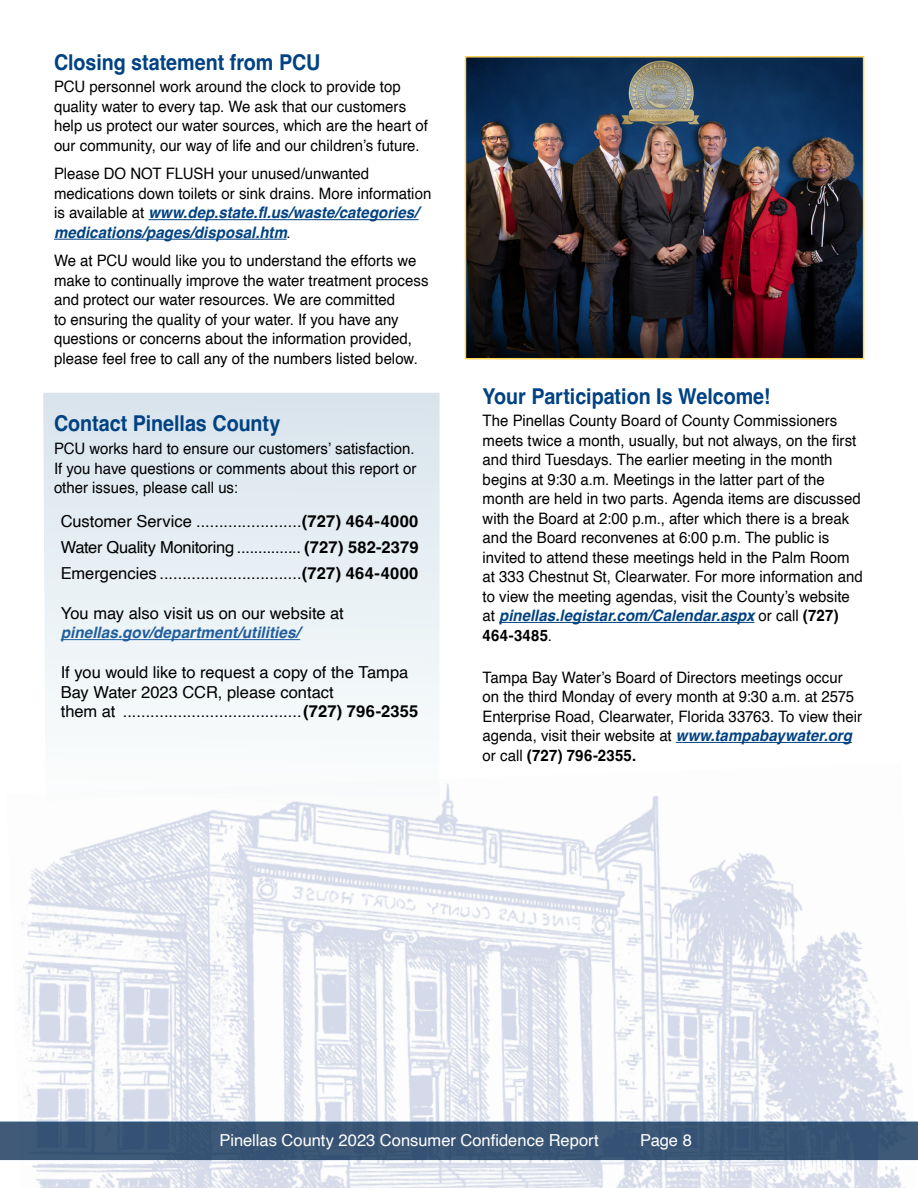
<style>
.page{position:relative;width:918px;height:1188px;background:#fff}
.page>*{position:absolute;margin:0;border:0;box-sizing:border-box;transform-origin:0 0}
.t1{font:700 21.9px "Helvetica";letter-spacing:-.005em;color:#004282;scale:.9 1}
.t2{font:16.5px/19.5px "Helvetica";color:#000}
.t3{font:16.5px "Helvetica";letter-spacing:-.02em;color:#000}
.t4{font:16.5px "Helvetica";color:#fff}
.t5{font:15.75px/19.5px "Helvetica";color:#000;scale:.95 1}
.t6{font:italic 700 15.75px "Helvetica";letter-spacing:.005em;color:#215e9e}
.s1{font-weight:700;font-style:italic;color:#004282}
.s2{font-weight:700}
</style>
<div class="page">
<img style="left:6px;top:783px;width:910px;height:405px">
<svg style="left:43px;top:393px;width:397px;height:439px"></svg>
<div style="left:0;top:1122px;width:918px;height:38px;background:#395575"></div>
<hr style="left:148px;top:219px;width:271px;height:1px;background:#004282">
<hr style="left:54px;top:239px;width:233px;height:1px;background:#004282">
<hr style="left:61px;top:639px;width:239px;height:1px;background:#215e9e">
<hr style="left:499px;top:622px;width:255px;height:1px;background:#004282">
<hr style="left:676px;top:742px;width:176px;height:1px;background:#004282">
<img style="left:468px;top:59px;width:393px;height:297px">
<div style="left:465px;top:56px;width:399px;height:303px;border:2px solid #ffd65c"></div>
<h3 class="t1" style="left:54px;top:49px;width:298px">Closing statement from PCU</h3>
<p class="t5" style="left:54px;top:78px;width:395px">PCU personnel work around the clock to provide top quality water to every tap. We ask that our customers help us protect our water sources, which are the heart of our community, our way of life and our children’s future.</p>
<p class="t5" style="left:54px;top:165px;width:399px">Please DO NOT FLUSH your unused/unwanted medications down toilets or sink drains. More information is available at <span class="s1">www.dep.state.fl.us/waste/categories/ medications/pages/disposal.htm</span>.</p>
<p class="t5" style="left:54px;top:252px;width:396px">We at PCU would like you to understand the efforts we make to continually improve the water treatment process and protect our water resources. We are committed<br>to ensuring the quality of your water. If you have any questions or concerns about the information provided, please feel free to call any of the numbers listed below.</p>
<h3 class="t1" style="left:54px;top:410px;width:253px">Contact Pinellas County</h3>
<p class="t5" style="left:54px;top:439px;width:383px">PCU works hard to ensure our customers’ satisfaction.<br>If you have questions or comments about this report or other issues, please call us:</p>
<p class="t2" style="left:61px;top:512px;width:359px">Customer Service .......................<span class="s2">(727) 464-4000</span></p>
<p class="t3" style="left:61px;top:534px;width:359px">Water Quality Monitoring ............... <span class="s2">(727) 582-2379</span></p>
<p class="t2" style="left:61px;top:564px;width:359px">Emergencies ...............................<span class="s2">(727) 464-4000</span></p>
<p class="t2" style="left:61px;top:604px;width:285px">You may also visit us on our website at</p>
<p class="t6" style="left:61px;top:623px;width:241px">pinellas.gov/department/utilities/</p>
<p class="t2" style="left:61px;top:663px;width:349px">If you would like to request a copy of the Tampa<br>Bay Water 2023 CCR, please contact</p>
<p class="t2" style="left:61px;top:702px;width:359px">them at .......................................<span class="s2">(727) 796-2355</span></p>
<h3 class="t1" style="left:483px;top:382px;width:321px">Your Participation Is Welcome!</h3>
<p class="t5" style="left:483px;top:411px;width:402px">The Pinellas County Board of County Commissioners meets twice a month, usually, but not always, on the fi rst and third Tuesdays. The earlier meeting in the month begins at 9:30 a.m. Meetings in the latter part of the month are held in two parts. Agenda items are discussed with the Board at 2:00 p.m., after which there is a break and the Board reconvenes at 6:00 p.m. The public is invited to attend these meetings held in the Palm Room at 333 Chestnut St, Clearwater. For more information and to view the meeting agendas, visit the County’s website at <span class="s1">pinellas.legistar.com/Calendar.aspx</span> or call <span class="s2">(727)<br>464-3485</span>.</p>
<p class="t5" style="left:483px;top:668px;width:401px">Tampa Bay Water’s Board of Directors meetings occur on the third Monday of every month at 9:30 a.m. at 2575<br>Enterprise Road, Clearwater, Florida 33763. To view their agenda, visit their website at <span class="s1">www.tampabaywater.org </span>or call <span class="s2">(727) 796-2355.</span></p>
<p class="t4" style="left:220px;top:1128px;width:381px">Pinellas County 2023 Consumer Confidence Report</p>
<p class="t4" style="left:640px;top:1128px;width:53px">Page 8</p>
</div>
